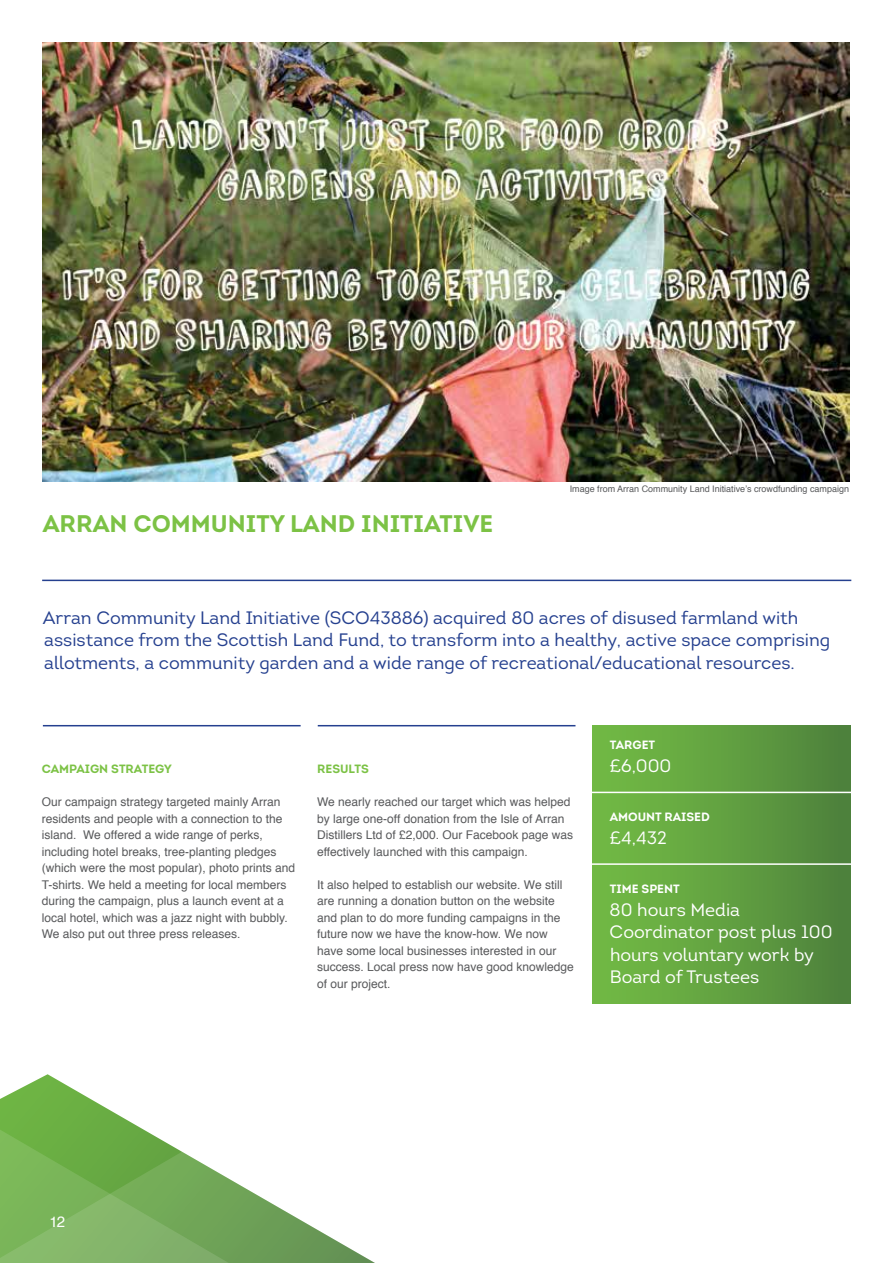
<style>
.page{position:relative;width:893px;height:1263px;background:#fff}
.page>*{position:absolute;margin:0;border:0;box-sizing:border-box;transform-origin:0 0}
.t1{font:700 24px "Intro";color:#7cc245}
.t2{font:18px/22.5px "Intro";color:#25408f}
.t3{font:18px/22.5px "Intro";color:#fff}
.t4{font:15px "Helvetica";color:#fff}
.t5{font:12px/16.5px "Helvetica";color:#58595b}
.t6{font:700 12px "Intro";color:#fff}
.t7{font:700 12px "Intro";color:#7cc245}
.t8{font:9px "Helvetica";color:#58595b}
</style>
<div class="page">
<svg style="left:0;top:1074px;width:130px;height:48px"></svg>
<svg style="left:0;top:1122px;width:375px;height:141px"></svg>
<div style="left:593px;top:726px;width:258px;height:278px;background:linear-gradient(to right,#74bd45,#4e823c)"></div>
<hr style="left:42px;top:580px;width:809px;height:1px;background:#25408f">
<hr style="left:43px;top:725px;width:258px;height:1px;background:#25408f">
<hr style="left:318px;top:725px;width:257px;height:1px;background:#25408f">
<hr style="left:591px;top:792px;width:268px;height:1px;background:#fff">
<hr style="left:588px;top:863px;width:268px;height:2px;background:#fff">
<img style="left:43px;top:43px;width:807px;height:438px">
<h1 class="t1" style="left:43px;top:508px;width:452px">ARRAN COMMUNITY LAND INITIATIVE</h1>
<p class="t8" style="left:570px;top:482px;width:281px">Image from Arran Community Land Initiative’s crowdfunding campaign</p>
<p class="t2" style="left:43px;top:606px;width:789px">Arran Community Land Initiative (SCO43886) acquired 80 acres of disused farmland with assistance from the Scottish Land Fund, to transform into a healthy, active space comprising allotments, a community garden and a wide range of recreational/educational resources.</p>
<p class="t7" style="left:42px;top:761px;width:131px">CAMPAIGN STRATEGY</p>
<p class="t5" style="left:42px;top:794px;width:255px">Our campaign strategy targeted mainly Arran residents and people with a connection to the island. We offered a wide range of perks, including hotel breaks, tree-planting pledges (which were the most popular), photo prints and T-shirts. We held a meeting for local members during the campaign, plus a launch event at a local hotel, which was a jazz night with bubbly.<br>We also put out three press releases.</p>
<p class="t7" style="left:317px;top:761px;width:53px">RESULTS</p>
<p class="t5" style="left:317px;top:794px;width:258px">We nearly reached our target which was helped by large one-off donation from the Isle of Arran Distillers Ltd of £2,000. Our Facebook page was effectively launched with this campaign.</p>
<p class="t5" style="left:317px;top:877px;width:258px">It also helped to establish our website. We still are running a donation button on the website and plan to do more funding campaigns in the future now we have the know-how. We now have some local businesses interested in our success. Local press now have good knowledge of our project.</p>
<p class="t6" style="left:610px;top:737px;width:47px">TARGET</p>
<h2 class="t3" style="left:609px;top:754px;width:63px">£6,000</h2>
<p class="t6" style="left:610px;top:809px;width:102px">AMOUNT RAISED</p>
<h2 class="t3" style="left:609px;top:826px;width:59px">£4,432</h2>
<p class="t6" style="left:610px;top:881px;width:71px">TIME SPENT</p>
<h2 class="t3" style="left:610px;top:898px;width:224px">80 hours Media<br>Coordinator post plus 100 hours voluntary work by<br>Board of Trustees</h2>
<p class="t4" style="left:50px;top:1210px;width:17px">12</p>
</div>
